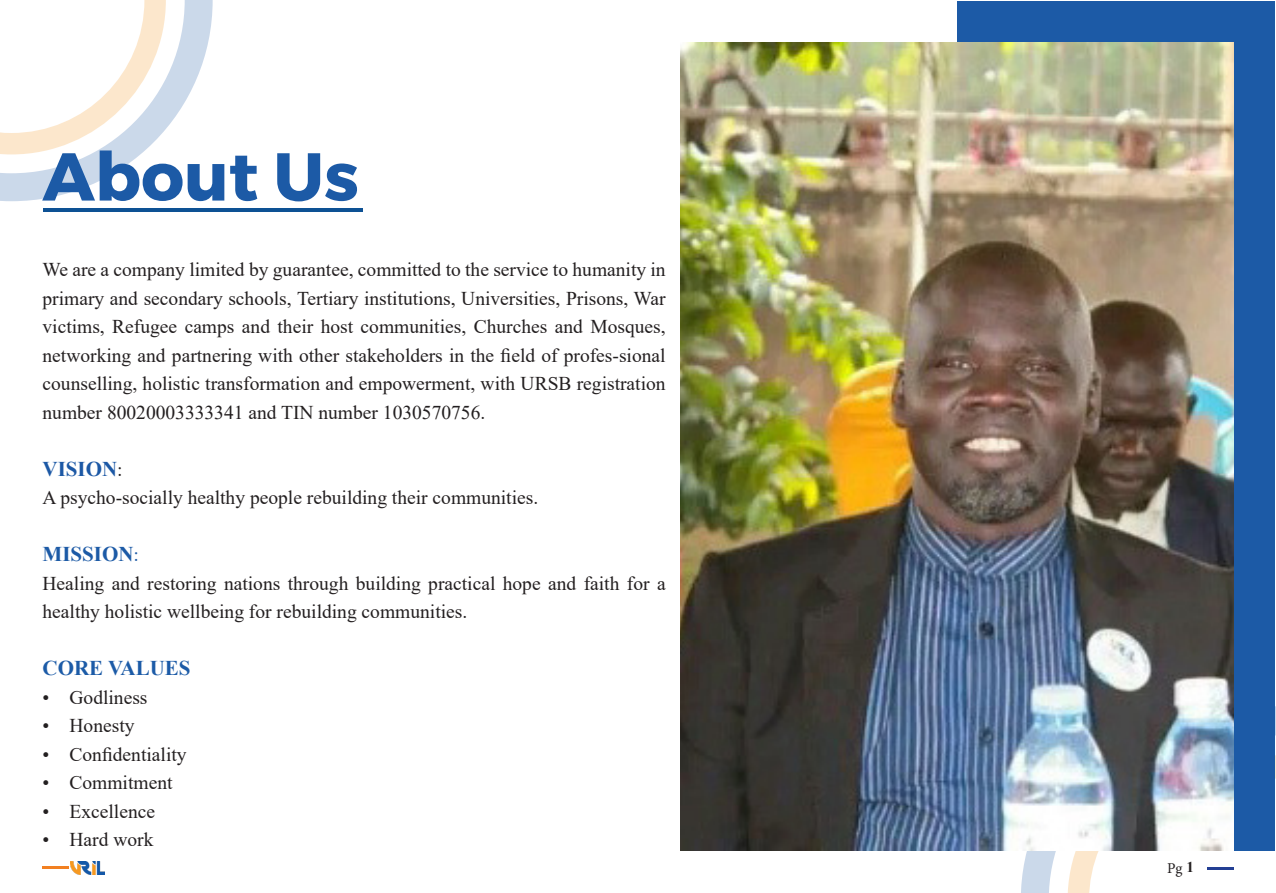
<style>
.page{position:relative;width:1276px;height:893px;background:#fff}
.page>*{position:absolute;margin:0;border:0;box-sizing:border-box;transform-origin:0 0}
.t1{font:700 67.5px "Montserrat";color:#1c5aa6}
.t2{font:700 21px "Times New Roman";color:#1c5ba7}
.t3{font:700 21px "Times New Roman";color:#1c5aa6}
.t4{font:700 21px "Times New Roman";color:#1c58a5}
.t5{font:19.5px/28.5px "Times New Roman";color:#231f20;text-align:justify}
.t6{font:15px "Minion Pro";color:#231f20}
.s1{font-weight:400;font-size:19.5px;color:#231f20}
.s2{font-weight:400;font-size:19.5px}
.s3{font-family:"Times New Roman";font-weight:700}
</style>
<div class="page">
<svg style="left:1021px;top:706px;width:255px;height:187px"></svg>
<svg style="left:1048px;top:727px;width:228px;height:166px"></svg>
<hr style="left:42px;top:866px;width:27px;height:3px;background:#f28021">
<hr style="left:1206px;top:867px;width:27px;height:3px;background:#233f94">
<img style="left:71px;top:862px;width:33px;height:13px">
<svg style="left:0;top:0;width:213px;height:201px"></svg>
<div style="left:957px;top:1px;width:318px;height:849px;background:#1c5aa6"></div>
<img style="left:680px;top:43px;width:553px;height:807px">
<hr style="left:43px;top:208px;width:320px;height:4px;background:#0d5194">
<p class="t1" style="left:43px;top:122px;width:318px">About Us</p>
<p class="t5" style="left:43px;top:255px;width:624px">We are a company limited by guarantee, committed to the service to humanity in primary and secondary schools, Tertiary institutions, Universities, Prisons, War victims, Refugee camps and their host communities, Churches and Mosques, networking and partnering with other stakeholders in the field of profes-sional counselling, holistic transformation and empowerment, with URSB registration number 80020003333341 and TIN number 1030570756.</p>
<p class="t4" style="left:43px;top:453px;width:82px">VISION<span class="s1">:</span></p>
<p class="t5" style="left:43px;top:483px;width:497px">A psycho-socially healthy people rebuilding their communities.</p>
<p class="t3" style="left:43px;top:539px;width:98px">MISSION<span class="s2">:</span></p>
<p class="t5" style="left:43px;top:568px;width:624px">Healing and restoring nations through building practical hope and faith for a healthy holistic wellbeing for rebuilding communities.</p>
<p class="t2" style="left:43px;top:653px;width:150px">CORE VALUES</p>
<p class="t5" style="left:43px;top:682px;width:107px">• Godliness</p>
<p class="t5" style="left:43px;top:711px;width:93px">• Honesty</p>
<p class="t5" style="left:43px;top:739px;width:146px">• Confidentiality</p>
<p class="t5" style="left:43px;top:768px;width:131px">• Commitment</p>
<p class="t5" style="left:43px;top:796px;width:114px">• Excellence</p>
<p class="t5" style="left:43px;top:825px;width:112px">• Hard work</p>
<p class="t6" style="left:1167px;top:858px;width:28px">Pg <span class="s3">1</span></p>
</div>
